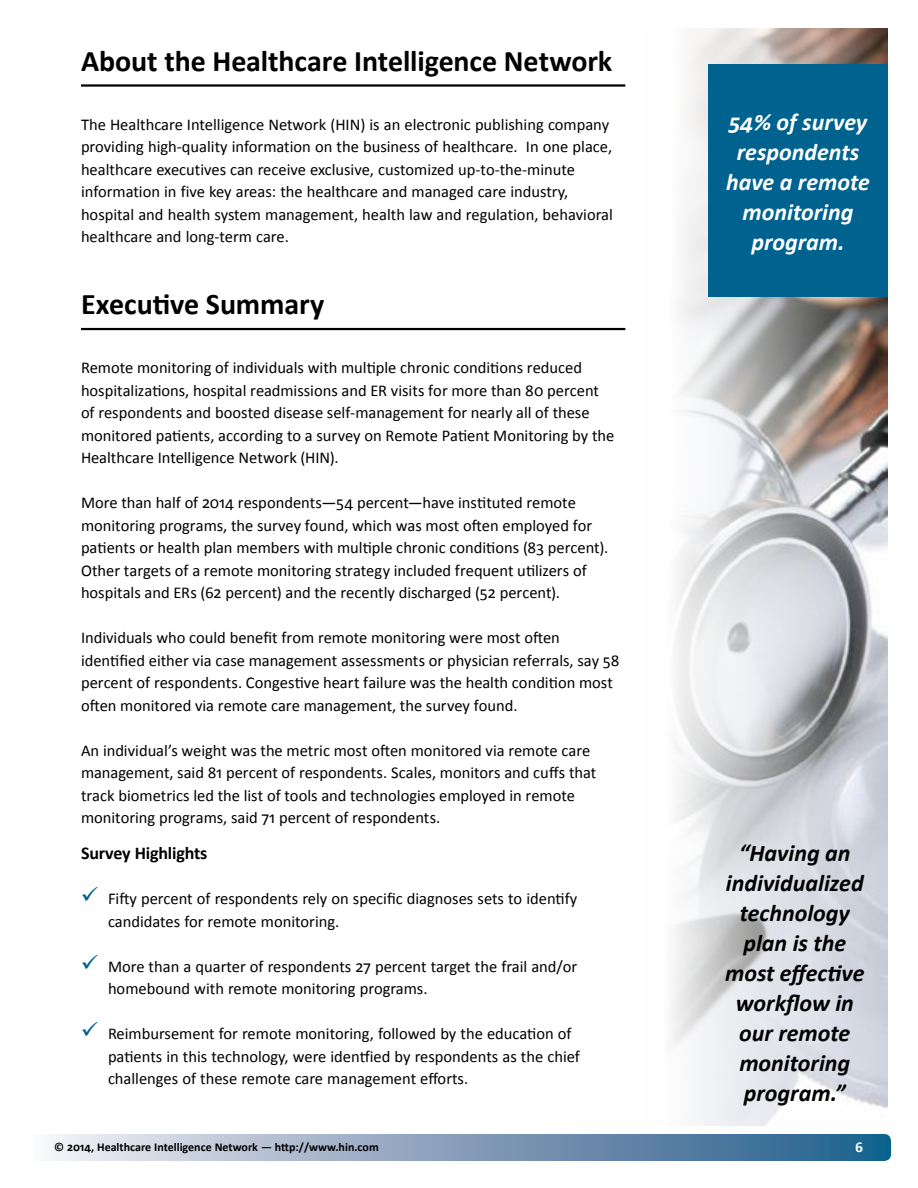
<style>
.page{position:relative;width:918px;height:1188px;background:#fff}
.page>*{position:absolute;margin:0;border:0;box-sizing:border-box;transform-origin:0 0}
.t1{font:700 30px "Calibri";letter-spacing:-.005em;color:#000}
.t2{font:italic 700 24px/30px "Calibri";color:#000;text-align:center}
.t3{font:italic 700 24px/30px "Calibri";color:#fff;text-align:center}
.t4{font:700 18px "Calibri";letter-spacing:-.01em;color:#000}
.t5{font:16.5px/22.5px "Calibri";color:#000}
.t6{font:700 15px "Calibri";color:#fff}
.t7{font:700 12px "Calibri";color:#000}
</style>
<div class="page">
<img style="left:672px;top:28px;width:216px;height:1098px">
<div style="left:708px;top:64px;width:180px;height:233px;background:#00628e"></div>
<hr style="left:81px;top:84px;width:544px;height:3px;background:#000">
<hr style="left:81px;top:328px;width:544px;height:2px;background:#000">
<svg style="left:51px;top:1134px;width:840px;height:27px"></svg>
<h1 class="t1" style="left:81px;top:42px;width:533px">About the Healthcare Intelligence Network</h1>
<p class="t5" style="left:81px;top:112px;width:533px">The Healthcare Intelligence Network (HIN) is an electronic publishing company providing high-quality information on the business of healthcare. In one place, healthcare executives can receive exclusive, customized up-to-the-minute information in five key areas: the healthcare and managed care industry, hospital and health system management, health law and regulation, behavioral healthcare and long-term care.</p>
<h1 class="t1" style="left:81px;top:285px;width:245px">Executive Summary</h1>
<p class="t5" style="left:81px;top:356px;width:535px">Remote monitoring of individuals with multiple chronic conditions reduced hospitalizations, hospital readmissions and ER visits for more than 80 percent of respondents and boosted disease self-management for nearly all of these monitored patients, according to a survey on Remote Patient Monitoring by the Healthcare Intelligence Network (HIN).</p>
<p class="t5" style="left:81px;top:491px;width:529px">More than half of 2014 respondents—54 percent—have instituted remote monitoring programs, the survey found, which was most often employed for patients or health plan members with multiple chronic conditions (83 percent).<br>Other targets of a remote monitoring strategy included frequent utilizers of hospitals and ERs (62 percent) and the recently discharged (52 percent).</p>
<p class="t5" style="left:81px;top:626px;width:540px">Individuals who could benefit from remote monitoring were most often identified either via case management assessments or physician referrals, say 58 percent of respondents. Congestive heart failure was the health condition most often monitored via remote care management, the survey found.</p>
<p class="t5" style="left:81px;top:738px;width:517px">An individual’s weight was the metric most often monitored via remote care management, said 81 percent of respondents. Scales, monitors and cuffs that track biometrics led the list of tools and technologies employed in remote monitoring programs, said 71 percent of respondents.</p>
<p class="t4" style="left:81px;top:842px;width:128px">Survey Highlights</p>
<p class="t5" style="left:108px;top:887px;width:471px">Fifty percent of respondents rely on specific diagnoses sets to identify candidates for remote monitoring.</p>
<p class="t5" style="left:108px;top:954px;width:471px">More than a quarter of respondents 27 percent target the frail and/or homebound with remote monitoring programs.</p>
<p class="t5" style="left:108px;top:1022px;width:473px">Reimbursement for remote monitoring, followed by the education of patients in this technology, were identfied by respondents as the chief challenges of these remote care management efforts.</p>
<h2 class="t3" style="left:726px;top:105px;width:145px">54% of survey respondents have a remote monitoring program.</h2>
<h2 class="t2" style="left:725px;top:837px;width:141px">“Having an individualized technology plan is the most effective workflow in our remote monitoring program.”</h2>
<p class="t7" style="left:54px;top:1139px;width:326px">© 2014, Healthcare Intelligence Network — http://www.hin.com</p>
<p class="t6" style="left:855px;top:1138px;width:9px">6</p>
</div>
